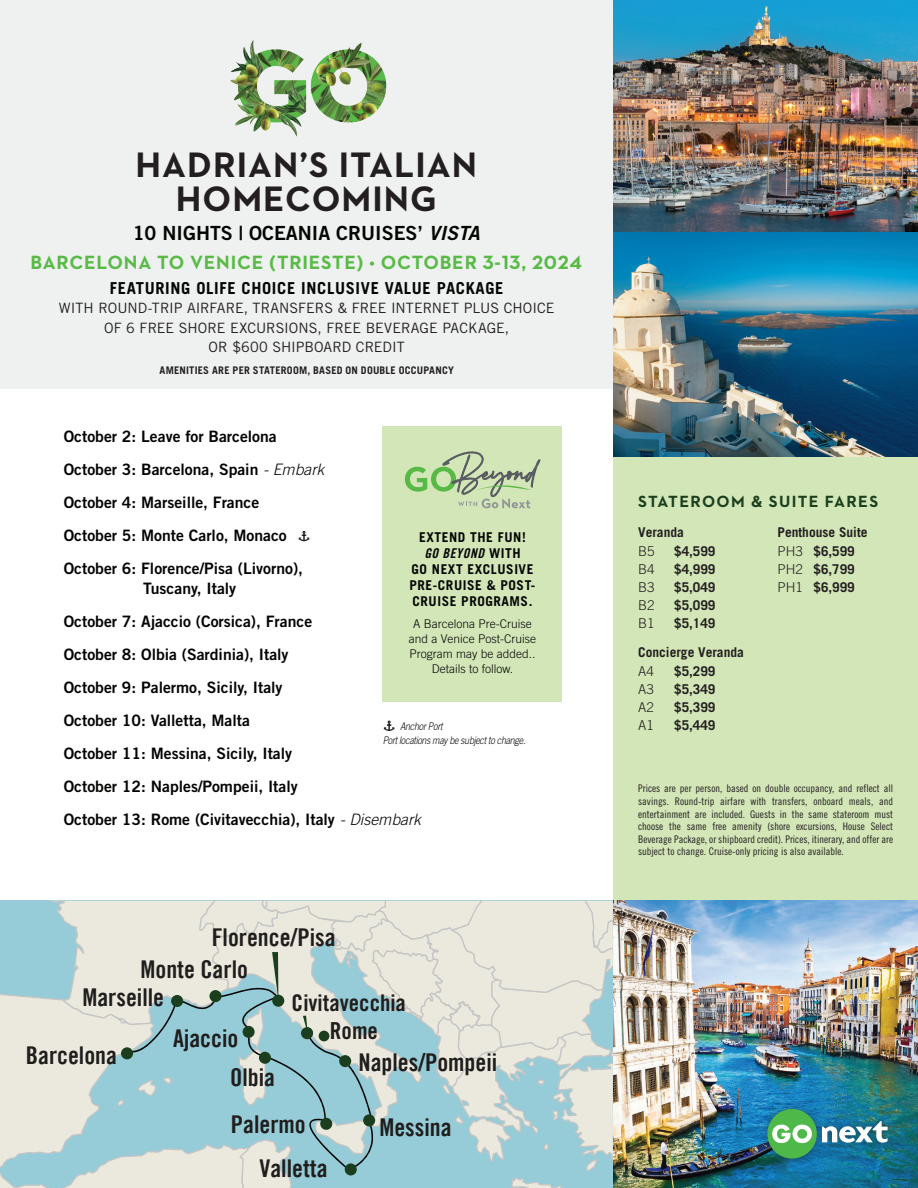
<style>
.page{position:relative;width:918px;height:1188px;background:#fff}
.page>*{position:absolute;margin:0;border:0;box-sizing:border-box;transform-origin:0 0}
.t1{font:700 36px/34.5px "Neutraface 2 Text";letter-spacing:.03em;color:#231f20;text-align:center}
.t2{font:24.45px/39.5px "Trade Gothic Bold Cond Twenty";color:#201d1d}
.t3{font:23.4px "Trade Gothic LT Std Bd Cn 20";color:#201d1d}
.t4{font:22.95px "Trade Gothic LT Std Bd Cn 20";color:#201d1d}
.t5{font:700 19.5px "Neutraface 2 Text";letter-spacing:.04em;color:#59ba47}
.t6{font:19.5px "Trade Gothic LT Std Bd 2";color:#040503}
.t7{font:700 16.5px "Trade Gothic LT Std";letter-spacing:.04em;color:#040503}
.t8{font:700 16.5px "Neutraface 2 Text";letter-spacing:.08em;color:#1b3f1d}
.t9{font:15.75px/33px "Trade Gothic LT Std Bd 2";color:#040503}
.t10{font:14.25px/19.5px "Trade Gothic LT Std";color:#231f20;text-align:center}
.t11{font:700 13.5px/18.3px "Trade Gothic LT Std";color:#231f20;text-align:center}
.t12{font:700 13.5px/16.2px "Trade Gothic LT Std";letter-spacing:.04em;color:#040503}
.t13{font:300 13.5px "Trade Gothic LT Std";color:#231f20}
.t14{font:13.5px "Trade Gothic LT Std Bd Cn 20 Obl";letter-spacing:.04em;color:#040503}
.t15{font:300 12px/15px "Trade Gothic LT Std";color:#040503;text-align:center}
.t16{font:10.5px/12.6px "Trade Gothic LT Std Cn 18";color:#231f20;text-align:justify}
.t17{font:700 10.5px "Trade Gothic LT Std";letter-spacing:.02em;color:#231f20}
.t18{font:italic 300 10.5px "Trade Gothic LT Std";letter-spacing:-.03em;color:#040503;scale:.85 1}
.s1{font-family:"Trade Gothic LT Std Bd 2 Obl"}
.s2{font-family:"Trade Gothic LT Std";font-weight:300;font-style:italic}
.s3{font-family:"Trade Gothic LT Std";font-weight:700}
.s4{font-weight:300}
</style>
<div class="page">
<div style="left:613px;top:455px;width:305px;height:473px;background:#d3e6b8"></div>
<div style="left:0;top:0;width:918px;height:389px;background:#eef1ef"></div>
<svg style="left:0;top:901px;width:613px;height:287px;background:#c3d9d6"></svg>
<div style="left:383px;top:426px;width:179px;height:276px;background:#d3e6b8"></div>
<img style="left:613px;top:901px;width:305px;height:287px">
<img style="left:613px;top:0;width:305px;height:232px">
<div style="left:758px;top:1100px;width:139px;height:69px;background:#231f20;opacity:.51"></div>
<div style="left:767px;top:1109px;width:50px;height:50px;background:#4eb848;border-radius:50%"></div>
<svg style="left:822px;top:1121px;width:66px;height:22px"></svg>
<svg style="left:772px;top:1125px;width:40px;height:18px"></svg>
<svg style="left:405px;top:452px;width:135px;height:56px"></svg>
<svg style="left:384px;top:721px;width:10px;height:10px"></svg>
<svg style="left:299px;top:531px;width:10px;height:10px"></svg>
<img style="left:613px;top:232px;width:305px;height:225px">
<img style="left:230px;top:40px;width:157px;height:97px">
<h1 class="t1" style="left:136px;top:147px;width:343px">HADRIAN’S ITALIAN<br>HOMECOMING</h1>
<p class="t6" style="left:133px;top:221px;width:349px">10 NIGHTS | OCEANIA CRUISES’ <span class="s1">VISTA</span></p>
<p class="t5" style="left:31px;top:250px;width:553px">BARCELONA TO VENICE (TRIESTE) • OCTOBER 3-13, 2024</p>
<p class="t7" style="left:110px;top:278px;width:395px">FEATURING OLIFE CHOICE INCLUSIVE VALUE PACKAGE</p>
<p class="t10" style="left:59px;top:298px;width:497px">WITH ROUND-TRIP AIRFARE, TRANSFERS &amp; FREE INTERNET PLUS CHOICE<br>OF 6 FREE SHORE EXCURSIONS, FREE BEVERAGE PACKAGE,<br>OR $600 SHIPBOARD CREDIT</p>
<p class="t17" style="left:160px;top:364px;width:296px">AMENITIES ARE PER STATEROOM, BASED ON DOUBLE OCCUPANCY</p>
<p class="t9" style="left:64px;top:420px;width:262px">October 2: Leave for Barcelona October 3: Barcelona, Spain <span class="s2">- Embark </span>October 4: Marseille, France<br>October 5: Monte Carlo, Monaco October 6: Florence/Pisa (Livorno),</p>
<p class="t9" style="left:64px;top:571px;width:359px;text-indent:80px">Tuscany, Italy<br>October 7: Ajaccio (Corsica), France<br>October 8: Olbia (Sardinia), Italy<br>October 9: Palermo, Sicily, Italy<br>October 10: Valletta, Malta<br>October 11: Messina, Sicily, Italy<br>October 12: Naples/Pompeii, Italy<br>October 13: Rome (Civitavecchia), Italy <span class="s2">- Disembark</span></p>
<p class="t12" style="left:419px;top:528px;width:108px">EXTEND THE FUN!</p>
<p class="t14" style="left:424px;top:545px;width:98px">GO BEYOND <span class="s3">WITH</span></p>
<p class="t12" style="left:409px;top:561px;width:127px">GO NEXT EXCLUSIVE<br>PRE-CRUISE &amp; POST-<br>CRUISE PROGRAMS.</p>
<p class="t15" style="left:409px;top:616px;width:129px">A Barcelona Pre-Cruise and a Venice Post-Cruise<br>Program may be added..<br>Details to follow.</p>
<p class="t18" style="left:400px;top:720px;width:51px">Anchor Port</p>
<p class="t18" style="left:383px;top:734px;width:169px">Port locations may be subject to change.</p>
<h2 class="t2" style="left:212px;top:917px;width:125px">Florence/Pisa</h2>
<h2 class="t2" style="left:140px;top:950px;width:109px">Monte Carlo</h2>
<h2 class="t2" style="left:82px;top:977px;width:83px">Marseille</h2>
<h3 class="t4" style="left:292px;top:989px;width:116px">Civitavecchia</h3>
<h2 class="t2" style="left:26px;top:1035px;width:93px">Barcelona</h2>
<h3 class="t3" style="left:330px;top:1016px;width:50px">Rome</h3>
<h2 class="t2" style="left:230px;top:1018px;width:46px;text-indent:-57px">Ajaccio<br>Olbia</h2>
<h2 class="t2" style="left:260px;top:1103px;width:70px;line-height:43.7px;text-indent:-29px">Palermo<br>Valletta</h2>
<h2 class="t2" style="left:379px;top:1107px;width:74px">Messina</h2>
<h2 class="t2" style="left:358px;top:1042px;width:140px">Naples/Pompeii</h2>
<p class="t8" style="left:638px;top:491px;width:242px">STATEROOM &amp; SUITE FARES</p>
<p class="t11" style="left:638px;top:523px;width:47px">Veranda</p>
<p class="t13" style="left:638px;top:543px;width:18px">B5</p>
<p class="t11" style="left:674px;top:542px;width:43px">$4,599</p>
<p class="t13" style="left:638px;top:561px;width:18px">B4</p>
<p class="t11" style="left:674px;top:560px;width:43px">$4,999</p>
<p class="t13" style="left:638px;top:579px;width:18px">B3</p>
<p class="t11" style="left:674px;top:578px;width:43px">$5,049</p>
<p class="t13" style="left:638px;top:597px;width:18px">B2</p>
<p class="t11" style="left:674px;top:596px;width:43px">$5,099</p>
<p class="t13" style="left:638px;top:615px;width:18px">B1</p>
<p class="t11" style="left:638px;top:608px;width:107px;line-height:29.2px">$5,149<br>Concierge Veranda</p>
<p class="t13" style="left:638px;top:663px;width:17px">A4</p>
<p class="t11" style="left:674px;top:662px;width:43px">$5,299</p>
<p class="t13" style="left:638px;top:681px;width:17px">A3</p>
<p class="t11" style="left:674px;top:680px;width:43px">$5,349</p>
<p class="t13" style="left:638px;top:699px;width:17px">A2</p>
<p class="t11" style="left:674px;top:698px;width:43px">$5,399</p>
<p class="t13" style="left:638px;top:717px;width:17px">A1</p>
<p class="t11" style="left:674px;top:716px;width:43px">$5,449</p>
<p class="t11" style="left:777px;top:523px;width:92px;text-align:left">Penthouse Suite<br><span class="s4">PH3</span> $6,599<br><span class="s4">PH2</span> $6,799<br><span class="s4">PH1</span> $6,999</p>
<p class="t16" style="left:638px;top:782px;width:257px">Prices are per person, based on double occupancy, and reflect all savings. Round-trip airfare with transfers, onboard meals, and entertainment are included. Guests in the same stateroom must choose the same free amenity (shore excursions, House Select Beverage Package, or shipboard credit). Prices, itinerary, and offer are subject to change. Cruise-only pricing is also available.</p>
</div>
